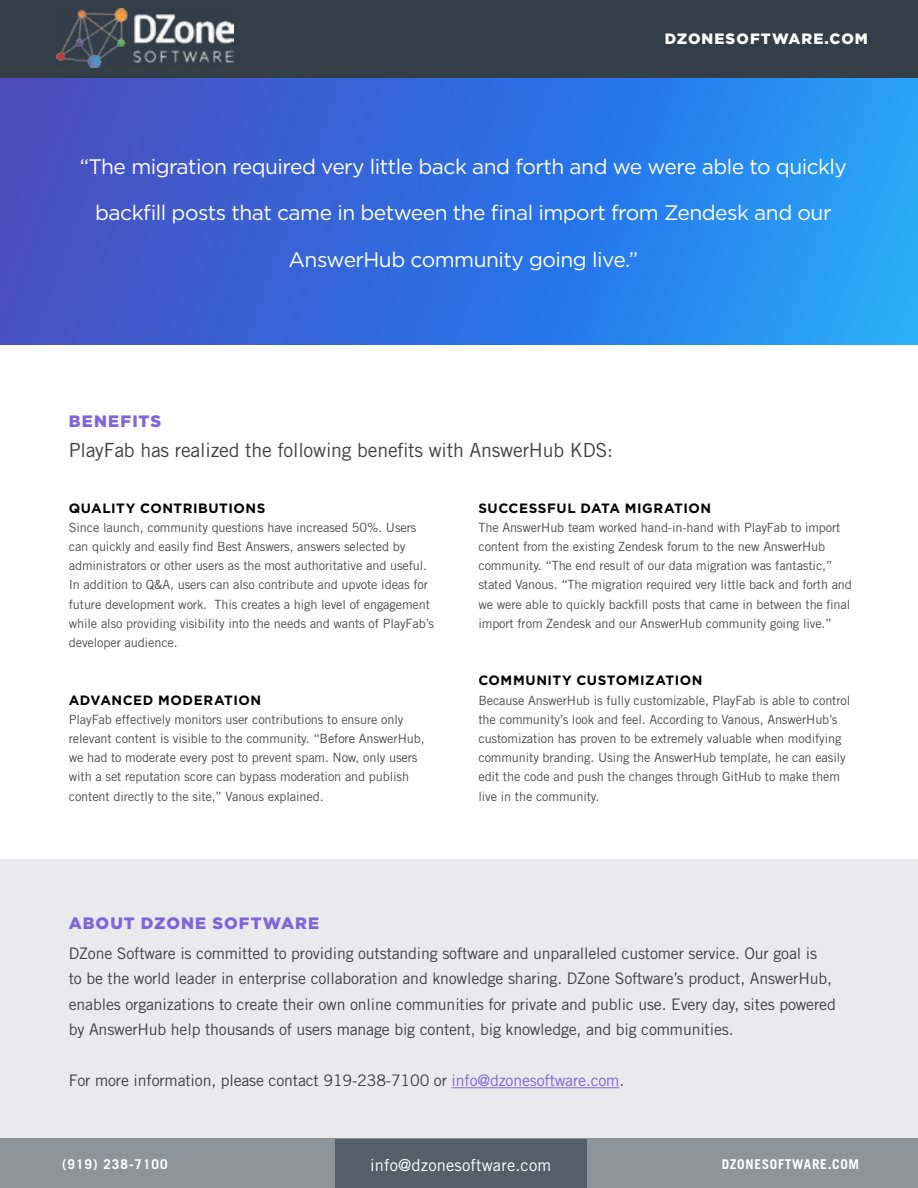
<style>
.page{position:relative;width:918px;height:1188px;background:#fff}
.page>*{position:absolute;margin:0;border:0;box-sizing:border-box;transform-origin:0 0}
.t1{font:21px "Gotham";letter-spacing:-.025em;color:#fff}
.t2{font:19.5px "Trade Gothic LT Std";letter-spacing:-.01em;color:#414042}
.t3{font:900 16.5px "Gotham";letter-spacing:.06em;color:#7f65db}
.t4{font:16.5px "Trade Gothic LT Std";letter-spacing:.01em;color:#fff}
.t5{font:15.9px/25.5px "Trade Gothic LT Std";letter-spacing:-.01em;color:#414042}
.t6{font:900 15px "Gotham";letter-spacing:.075em;color:#fff}
.t7{font:700 13.5px "Gotham";letter-spacing:.04em;color:#000}
.t8{font:700 13.5px "Trade Gothic LT Std";letter-spacing:.05em;color:#fff}
.t9{font:700 13.5px "Trade Gothic LT Std";letter-spacing:.075em;color:#fff}
.t10{font:12.75px/19.2px "Trade Gothic LT Std";letter-spacing:-.01em;color:#4d4d4f}
.s1{color:#7f65db}
</style>
<div class="page">
<div style="left:0;top:0;width:918px;height:345px;background:linear-gradient(to right,#4647c1,#209dfc)"></div>
<div style="left:0;top:859px;width:918px;height:293px;background:#e9eaeb"></div>
<div style="left:0;top:0;width:918px;height:77px;background:#333e48"></div>
<img style="left:57px;top:9px;width:177px;height:59px">
<div style="left:0;top:1139px;width:918px;height:49px;background:#8d949a"></div>
<div style="left:335px;top:1140px;width:252px;height:48px;background:#545f68"></div>
<hr style="left:452px;top:1087px;width:167px;height:1px;background:#7f65db">
<p class="t6" style="left:665px;top:29px;width:205px">DZONESOFTWARE.COM</p>
<h1 class="t1" style="left:80px;top:153px;width:769px">“The migration required very little back and forth and we were able to quickly</h1>
<h1 class="t1" style="left:95px;top:199px;width:738px">backfill posts that came in between the final import from Zendesk and our</h1>
<h1 class="t1" style="left:289px;top:246px;width:351px">AnswerHub community going live.”</h1>
<p class="t3" style="left:69px;top:409px;width:94px">BENEFITS</p>
<h2 class="t2" style="left:69px;top:438px;width:546px">PlayFab has realized the following benefits with AnswerHub KDS:</h2>
<p class="t7" style="left:69px;top:499px;width:198px">QUALITY CONTRIBUTIONS</p>
<p class="t10" style="left:69px;top:518px;width:367px">Since launch, community questions have increased 50%. Users can quickly and easily find Best Answers, answers selected by administrators or other users as the most authoritative and useful.<br>In addition to Q&amp;A, users can also contribute and upvote ideas for future development work. This creates a high level of engagement while also providing visibility into the needs and wants of PlayFab’s developer audience.</p>
<p class="t7" style="left:69px;top:691px;width:194px">ADVANCED MODERATION</p>
<p class="t10" style="left:69px;top:710px;width:357px">PlayFab effectively monitors user contributions to ensure only relevant content is visible to the community. “Before AnswerHub, we had to moderate every post to prevent spam. Now, only users with a set reputation score can bypass moderation and publish content directly to the site,” Vanous explained.</p>
<p class="t7" style="left:478px;top:499px;width:234px">SUCCESSFUL DATA MIGRATION</p>
<p class="t10" style="left:478px;top:518px;width:375px">The AnswerHub team worked hand-in-hand with PlayFab to import content from the existing Zendesk forum to the new AnswerHub community. “The end result of our data migration was fantastic,” stated Vanous. “The migration required very little back and forth and we were able to quickly backfill posts that came in between the final import from Zendesk and our AnswerHub community going live.”</p>
<p class="t7" style="left:478px;top:672px;width:226px">COMMUNITY CUSTOMIZATION</p>
<p class="t10" style="left:478px;top:690px;width:373px">Because AnswerHub is fully customizable, PlayFab is able to control the community’s look and feel. According to Vanous, AnswerHub’s customization has proven to be extremely valuable when modifying community branding. Using the AnswerHub template, he can easily edit the code and push the changes through GitHub to make them live in the community.</p>
<p class="t3" style="left:69px;top:911px;width:252px">ABOUT DZONE SOFTWARE</p>
<p class="t5" style="left:69px;top:940px;width:769px">DZone Software is committed to providing outstanding software and unparalleled customer service. Our goal is<br>to be the world leader in enterprise collaboration and knowledge sharing. DZone Software’s product, AnswerHub, enables organizations to create their own online communities for private and public use. Every day, sites powered by AnswerHub help thousands of users manage big content, big knowledge, and big communities.</p>
<p class="t5" style="left:69px;top:1068px;width:557px">For more information, please contact 919-238-7100 or <span class="s1">info@dzonesoftware.com</span>.</p>
<p class="t9" style="left:62px;top:1156px;width:107px">(919) 238-7100</p>
<p class="t4" style="left:370px;top:1155px;width:183px">info@dzonesoftware.com</p>
<p class="t8" style="left:722px;top:1156px;width:139px">DZONESOFTWARE.COM</p>
</div>
